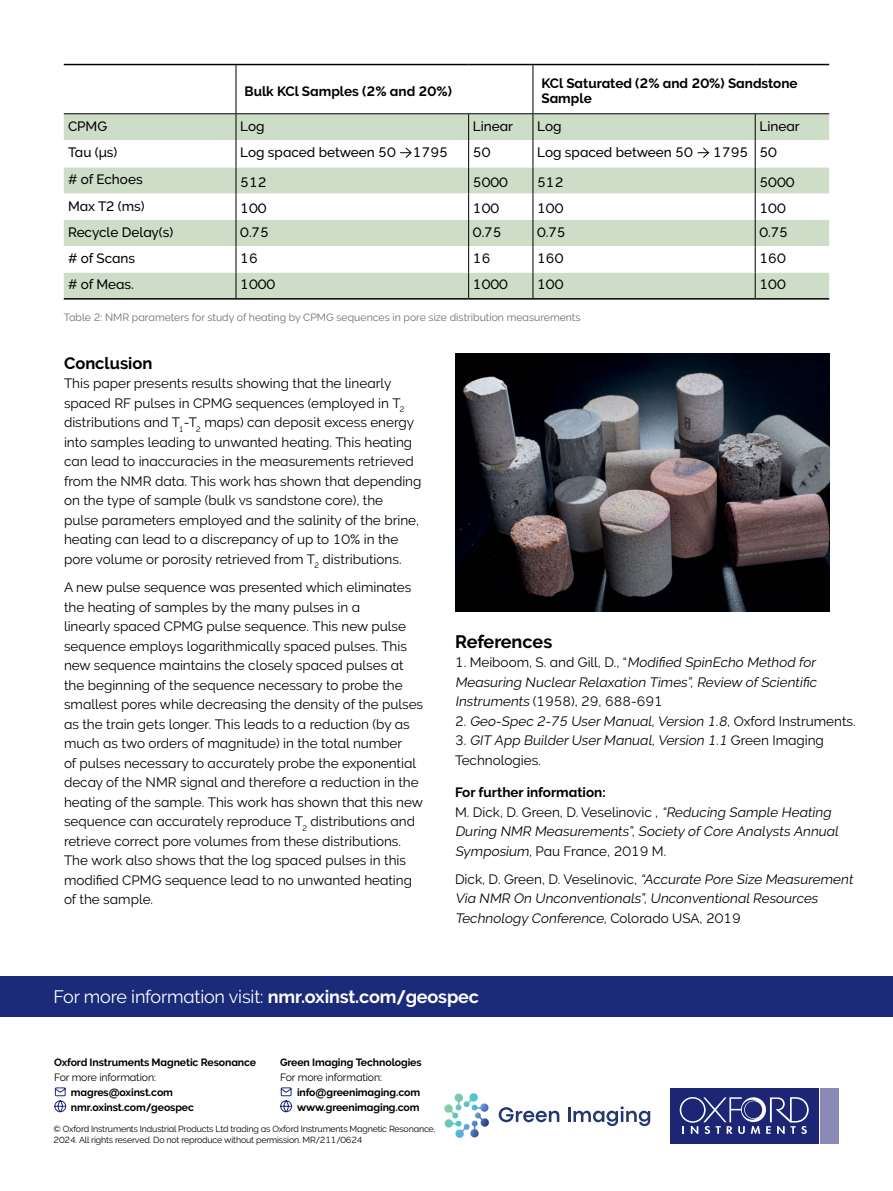
<style>
.page{position:relative;width:893px;height:1191px;background:#fff}
.page>*{position:absolute;margin:0;border:0;box-sizing:border-box;transform-origin:0 0}
.t1{font:18px "Oxford Raleway Regular";letter-spacing:-.01em;color:#fff}
.t2{font:18px "Oxford Raleway Bold";letter-spacing:-.005em;color:#000}
.t3{font:16.5px "Oxford Raleway Bold";color:#000}
.t4{font:13.5px/19.5px "Oxford Raleway Regular";color:#000}
.t5{font:italic 13.5px/19.5px "Oxford Raleway Regular";color:#000}
.t6{font:13.5px "Oxford Raleway Medium";color:#000}
.t7{font:13.5px/14.5px "Oxford Raleway Bold";color:#000}
.t8{font:10.5px/15px "Oxford Raleway Bold";letter-spacing:-.01em;color:#000}
.t9{font:10.5px "Oxford Raleway Regular";color:#6d6e71}
.t10{font:10.5px "Oxford Raleway Regular";letter-spacing:-.01em;color:#000}
.t11{font:8.85px/10.6px "Oxford Raleway Regular";letter-spacing:-.02em;color:#000}
.s1{font-style:normal}
.s2{font-family:"Oxford Raleway Bold"}
</style>
<div class="page">
<div style="left:0;top:976px;width:893px;height:40px;background:#1b2b79"></div>
<svg style="left:280px;top:1087px;width:12px;height:25px"></svg>
<svg style="left:54px;top:1087px;width:12px;height:25px"></svg>
<div style="left:668px;top:1086px;width:173px;height:59px;background:linear-gradient(to bottom,#1c2674,#1c2674)"></div>
<div style="left:670px;top:1087px;width:148px;height:56px;background:#1c2674"></div>
<div style="left:820px;top:1087px;width:19px;height:56px;background:#8b89b7"></div>
<svg style="left:679px;top:1097px;width:130px;height:37px"></svg>
<svg style="left:499px;top:1107px;width:60px;height:15px"></svg>
<svg style="left:568px;top:1106px;width:82px;height:20px"></svg>
<svg style="left:444px;top:1093px;width:45px;height:44px"></svg>
<div style="left:64px;top:114px;width:765px;height:184px;background:#ceddc7"></div>
<svg style="left:64px;top:140px;width:765px;height:132px"></svg>
<hr style="left:64px;top:64px;width:172px;height:1px;background:#000">
<hr style="left:236px;top:64px;width:233px;height:1px;background:#000">
<hr style="left:469px;top:64px;width:64px;height:1px;background:#000">
<hr style="left:533px;top:64px;width:222px;height:1px;background:#000">
<hr style="left:755px;top:64px;width:74px;height:1px;background:#000">
<hr style="left:236px;top:65px;width:1px;height:48px;background:#000">
<hr style="left:236px;top:113px;width:233px;height:1px;background:#000">
<hr style="left:469px;top:113px;width:64px;height:1px;background:#000">
<hr style="left:533px;top:113px;width:222px;height:1px;background:#000">
<hr style="left:755px;top:113px;width:74px;height:1px;background:#000">
<svg style="left:468px;top:114px;width:1px;height:184px"></svg>
<hr style="left:64px;top:113px;width:172px;height:1px;background:#000">
<svg style="left:236px;top:114px;width:1px;height:184px"></svg>
<hr style="left:533px;top:65px;width:1px;height:48px;background:#000">
<svg style="left:533px;top:114px;width:1px;height:184px"></svg>
<svg style="left:755px;top:114px;width:1px;height:184px"></svg>
<hr style="left:64px;top:298px;width:172px;height:1px;background:#000">
<hr style="left:236px;top:298px;width:233px;height:1px;background:#000">
<hr style="left:469px;top:298px;width:64px;height:1px;background:#000">
<hr style="left:533px;top:298px;width:222px;height:1px;background:#000">
<hr style="left:755px;top:298px;width:74px;height:1px;background:#000">
<svg style="left:698px;top:147px;width:12px;height:12px"></svg>
<img style="left:455px;top:353px;width:374px;height:258px">
<svg style="left:400px;top:147px;width:12px;height:12px"></svg>
<p class="t7" style="left:244px;top:84px;width:209px">Bulk KCl Samples (2% and 20%)</p>
<p class="t7" style="left:541px;top:76px;width:258px">KCl Saturated (2% and 20%) Sandstone<br>Sample</p>
<p class="t6" style="left:68px;top:118px;width:41px">CPMG</p>
<p class="t6" style="left:240px;top:118px;width:26px">Log</p>
<p class="t6" style="left:473px;top:118px;width:42px">Linear</p>
<p class="t6" style="left:537px;top:118px;width:26px">Log</p>
<p class="t6" style="left:759px;top:118px;width:42px">Linear</p>
<p class="t6" style="left:68px;top:144px;width:51px">Tau (μs)</p>
<p class="t6" style="left:240px;top:144px;width:157px">Log spaced between 50→</p>
<p class="t6" style="left:413px;top:144px;width:37px">1795</p>
<p class="t6" style="left:473px;top:144px;width:19px">50</p>
<p class="t6" style="left:537px;top:144px;width:157px">Log spaced between 50</p>
<p class="t6" style="left:713px;top:144px;width:65px">1795 50</p>
<p class="t6" style="left:68px;top:172px;width:76px"># of Echoes</p>
<p class="t6" style="left:240px;top:174px;width:28px">512</p>
<p class="t6" style="left:473px;top:174px;width:37px">5000</p>
<p class="t6" style="left:537px;top:174px;width:28px">512</p>
<p class="t6" style="left:759px;top:174px;width:37px">5000</p>
<p class="t6" style="left:68px;top:198px;width:78px">Max T2 (ms)</p>
<p class="t6" style="left:240px;top:201px;width:28px">100</p>
<p class="t6" style="left:473px;top:201px;width:28px">100</p>
<p class="t6" style="left:537px;top:201px;width:28px">100</p>
<p class="t6" style="left:759px;top:201px;width:28px">100</p>
<p class="t6" style="left:68px;top:224px;width:107px">Recycle Delay(s)</p>
<p class="t6" style="left:240px;top:224px;width:30px">0.75</p>
<p class="t6" style="left:473px;top:224px;width:30px">0.75</p>
<p class="t6" style="left:537px;top:224px;width:30px">0.75</p>
<p class="t6" style="left:759px;top:224px;width:30px">0.75</p>
<p class="t6" style="left:68px;top:251px;width:69px"># of Scans</p>
<p class="t6" style="left:240px;top:251px;width:19px">16</p>
<p class="t6" style="left:473px;top:251px;width:19px">16</p>
<p class="t6" style="left:537px;top:251px;width:28px">160</p>
<p class="t6" style="left:759px;top:251px;width:28px">160</p>
<p class="t6" style="left:68px;top:277px;width:67px"># of Meas.</p>
<p class="t6" style="left:240px;top:277px;width:37px">1000</p>
<p class="t6" style="left:473px;top:277px;width:37px">1000</p>
<p class="t6" style="left:537px;top:277px;width:28px">100</p>
<p class="t6" style="left:759px;top:277px;width:28px">100</p>
<p class="t9" style="left:64px;top:312px;width:518px">Table 2: NMR parameters for study of heating by CPMG sequences in pore size distribution measurements</p>
<p class="t3" style="left:64px;top:354px;width:90px">Conclusion</p>
<p class="t4" style="left:64px;top:374px;width:359px">This paper presents results showing that the linearly spaced RF pulses in CPMG sequences (employed in T<sub>2 </sub>distributions and T<sub>1</sub>-T<sub>2</sub> maps) can deposit excess energy into samples leading to unwanted heating. This heating can lead to inaccuracies in the measurements retrieved from the NMR data. This work has shown that depending on the type of sample (bulk vs sandstone core), the<br>pulse parameters employed and the salinity of the brine, heating can lead to a discrepancy of up to 10% in the pore volume or porosity retrieved from T<sub>2</sub> distributions.</p>
<p class="t4" style="left:64px;top:577px;width:361px">A new pulse sequence was presented which eliminates the heating of samples by the many pulses in a<br>linearly spaced CPMG pulse sequence. This new pulse sequence employs logarithmically spaced pulses. This new sequence maintains the closely spaced pulses at the beginning of the sequence necessary to probe the smallest pores while decreasing the density of the pulses as the train gets longer. This leads to a reduction (by as much as two orders of magnitude) in the total number<br>of pulses necessary to accurately probe the exponential decay of the NMR signal and therefore a reduction in the heating of the sample. This work has shown that this new sequence can accurately reproduce T<sub>2</sub> distributions and retrieve correct pore volumes from these distributions.<br>The work also shows that the log spaced pulses in this modified CPMG sequence lead to no unwanted heating of the sample.</p>
<h1 class="t2" style="left:455px;top:631px;width:99px">References</h1>
<p class="t5" style="left:455px;top:653px;width:402px"><span class="s1">1. Meiboom, S. and Gill, D., “</span>Modified Spin‐Echo Method for Measuring NuclearRelaxation Times”, Review of Scientific Instruments <span class="s1">(1958), 29, 688-691<br>2 .</span> Geo-Spec 2-75 UserManual,Version 1.8<span class="s1">, Oxfo rd I n st r u m e n ts .<br>3 .</span> GIT App BuilderUserManual,Version 1.1 <span class="s1">G re e n I m a g i n g Technologies.</span></p>
<p class="t7" style="left:455px;top:785px;width:152px">For further information:</p>
<p class="t5" style="left:455px;top:802px;width:387px"><span class="s1">M. Dick, D. Green, D. Veselinovic ,</span> “Reducing Sample Heating<br>During NMR Measurements”, Society of Core Analysts Annual<br>Symposium<span class="s1">, Pau France, 2019 M.</span></p>
<p class="t5" style="left:455px;top:869px;width:402px"><span class="s1">D i c k , D . G re e n , D . Ve s e l i n ov i c ,</span> “Accurate Pore Size Measurement<br>Via NMR On Unconventionals”, UnconventionalResources<br>Technology Conference, <span class="s1">C o lo ra d o U SA , 2 0 1 9</span></p>
<h1 class="t1" style="left:54px;top:985px;width:427px">For more information visit: <span class="s2">nmr.oxinst.com/geospec</span></h1>
<p class="t8" style="left:54px;top:1054px;width:204px">Oxford Instruments Magnetic Resonance</p>
<p class="t10" style="left:54px;top:1070px;width:103px">For more information:</p>
<p class="t8" style="left:71px;top:1084px;width:125px">magres@oxinst.com nmr.oxinst.com/geospec</p>
<p class="t8" style="left:280px;top:1054px;width:143px">Green Imaging Technologies</p>
<p class="t10" style="left:280px;top:1070px;width:103px">For more information:</p>
<p class="t8" style="left:297px;top:1084px;width:125px">info@greenimaging.com www.greenimaging.com</p>
<p class="t11" style="left:54px;top:1123px;width:384px">© Oxford Instruments Industrial Products Ltd trading as Oxford Instruments Magnetic Resonance,<br>2024. All rights reserved. Do not reproduce without permission. MR/211/0624</p>
</div>
